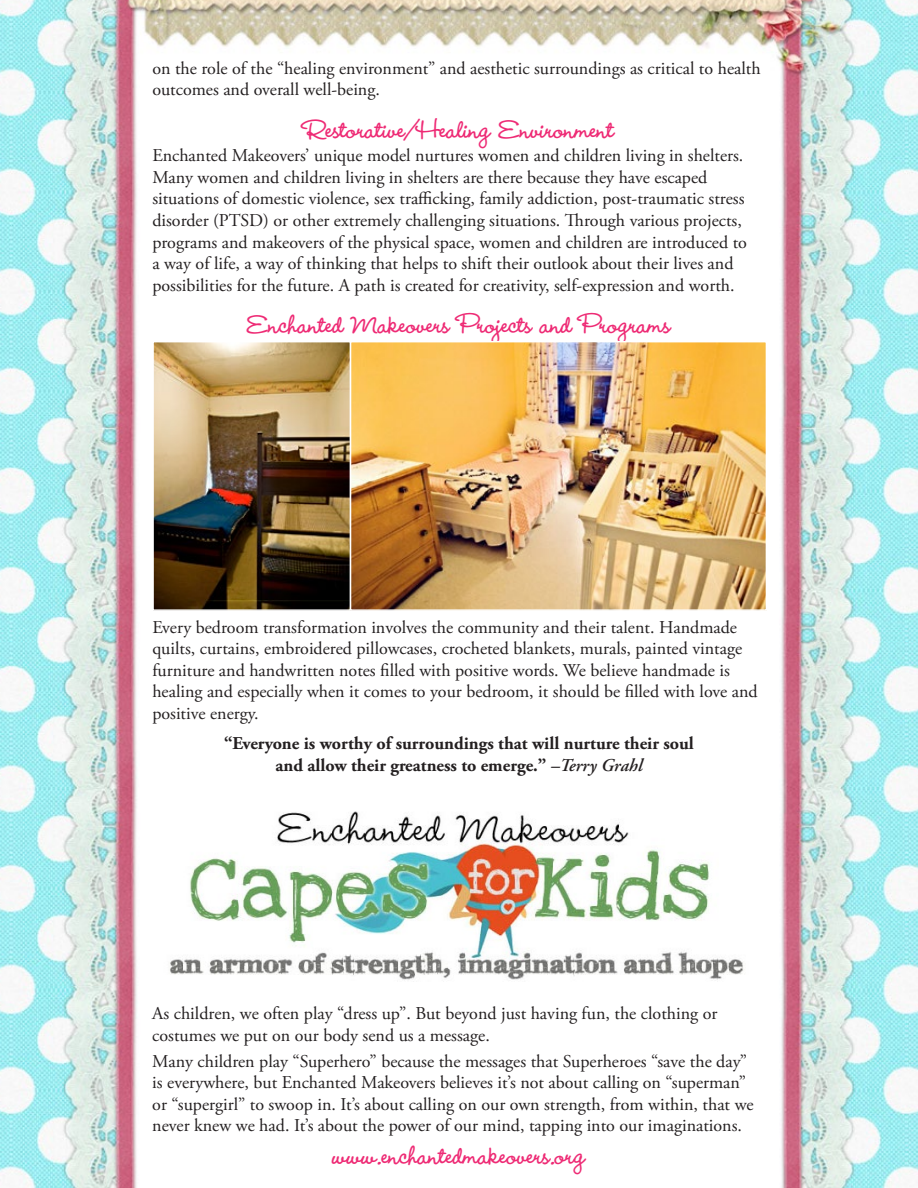
<style>
.page{position:relative;width:918px;height:1188px;background:#fff}
.page>*{position:absolute;margin:0;border:0;box-sizing:border-box;transform-origin:0 0}
.t1{font:700 31.5px "Wendy LP Std";color:#ee2b75}
.t2{font:18px/21.6px "Adobe Garamond Pro";color:#231f20}
.t3{font:700 18px/21.6px "Adobe Garamond Pro";color:#231f20;text-align:center}
.s1{font-weight:600;font-style:italic}
</style>
<div class="page">
<img style="left:0;top:0;width:918px;height:1188px">
<img style="left:155px;top:344px;width:609px;height:264px">
<div style="left:152px;top:341px;width:199px;height:270px;border:2px solid #fff"></div>
<div style="left:350px;top:341px;width:417px;height:270px;border:2px solid #fff"></div>
<img style="left:152px;top:799px;width:614px;height:191px">
<p class="t2" style="left:152px;top:58px;width:610px">on the role of the “healing environment” and aesthetic surroundings as critical to health outcomes and overall well-being.</p>
<h1 class="t1" style="left:304px;top:110px;width:312px">Restorative/Healing Environment</h1>
<p class="t2" style="left:152px;top:145px;width:596px">Enchanted Makeovers’ unique model nurtures women and children living in shelters.<br>Many women and children living in shelters are there because they have escaped situations of domestic violence, sex trafficking, family addiction, post-traumatic stress disorder (PTSD) or other extremely challenging situations. Through various projects, programs and makeovers of the physical space, women and children are introduced to a way of life, a way of thinking that helps to shift their outlook about their lives and possibilities for the future. A path is created for creativity, self-expression and worth.</p>
<h1 class="t1" style="left:247px;top:306px;width:425px">Enchanted Makeovers Projects and Programs</h1>
<p class="t2" style="left:152px;top:617px;width:607px">Every bedroom transformation involves the community and their talent. Handmade quilts, curtains, embroidered pillowcases, crocheted blankets, murals, painted vintage furniture and handwritten notes filled with positive words. We believe handmade is healing and especially when it comes to your bedroom, it should be filled with love and positive energy.</p>
<p class="t3" style="left:224px;top:733px;width:471px">“Everyone is worthy of surroundings that will nurture their soul and allow their greatness to emerge.” <span class="s1">–Terry Grahl</span></p>
<p class="t2" style="left:152px;top:1003px;width:567px">As children, we often play “dress up”. But beyond just having fun, the clothing or costumes we put on our body send us a message.</p>
<p class="t2" style="left:152px;top:1051px;width:603px">Many children play “Superhero” because the messages that Superheroes “save the day” is everywhere, but Enchanted Makeovers believes it’s not about calling on “superman” or “supergirl” to swoop in. It’s about calling on our own strength, from within, that we never knew we had. It’s about the power of our mind, tapping into our imaginations.</p>
<h1 class="t1" style="left:333px;top:1137px;width:254px">www.enchantedmakeovers.org</h1>
</div>
